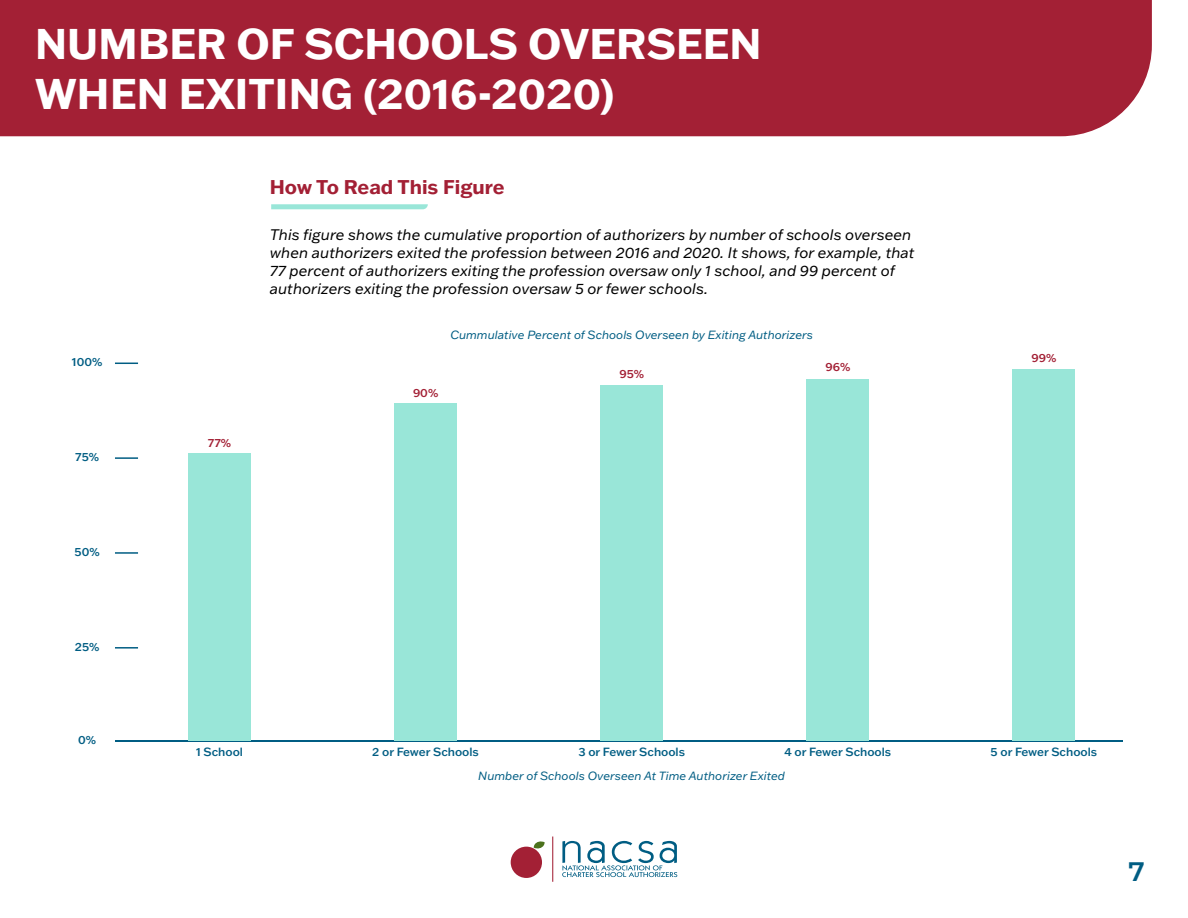
<style>
.page{position:relative;width:1188px;height:918px;background:#fff}
.page>*{position:absolute;margin:0;border:0;box-sizing:border-box;transform-origin:0 0}
.t1{font:700 42px/50.6px "Franklin Gothic ATF";color:#fff}
.t2{font:600 26.7px "Montserrat";color:#005d83}
.t3{font:700 19.5px "Franklin Gothic ATF";color:#a32035}
.t4{font:italic 15px/18px "Franklin Gothic ATF";color:#000}
.t5{font:italic 11.7px "Franklin Gothic ATF";color:#005d83}
.t6{font:500 11.7px "Franklin Gothic ATF";color:#005d83}
.t7{font:500 11.7px "Franklin Gothic ATF";color:#a32035}
</style>
<div class="page">
<div style="left:0;top:0;width:1152px;height:136px;background:#a32035"></div>
<div style="left:511px;top:847px;width:31px;height:31px;background:#a32035;border-radius:50%"></div>
<svg style="left:534px;top:841px;width:11px;height:8px"></svg>
<hr style="left:552px;top:837px;width:1px;height:45px;background:#a32035">
<svg style="left:562px;top:841px;width:115px;height:36px"></svg>
<hr style="left:115px;top:741px;width:1008px;height:1px;background:#005d83">
<div style="left:188px;top:453px;width:63px;height:287px;background:#99e6d8"></div>
<div style="left:394px;top:403px;width:63px;height:337px;background:#99e6d8"></div>
<div style="left:600px;top:385px;width:63px;height:355px;background:#99e6d8"></div>
<div style="left:806px;top:379px;width:63px;height:361px;background:#99e6d8"></div>
<div style="left:1013px;top:369px;width:62px;height:371px;background:#99e6d8"></div>
<hr style="left:115px;top:647px;width:23px;height:2px;background:#005d83">
<hr style="left:115px;top:552px;width:23px;height:2px;background:#005d83">
<hr style="left:115px;top:457px;width:23px;height:2px;background:#005d83">
<svg style="left:115px;top:363px;width:23px;height:1px"></svg>
<svg style="left:271px;top:204px;width:157px;height:5px"></svg>
<h1 class="t1" style="left:35px;top:17px;width:728px">NUMBER OF SCHOOLS OVERSEEN<br>WHEN EXITING (2016-2020)</h1>
<h3 class="t3" style="left:270px;top:174px;width:236px">How To Read This Figure</h3>
<p class="t4" style="left:270px;top:225px;width:646px">This figure shows the cumulative proportion of authorizers by number of schools overseen when authorizers exited the profession between 2016 and 2020. It shows, for example, that 77 percent of authorizers exiting the profession oversaw only 1 school, and 99 percent of authorizers exiting the profession oversaw 5 or fewer schools.</p>
<p class="t6" style="left:72px;top:354px;width:32px">100%</p>
<p class="t6" style="left:75px;top:449px;width:25px">75%</p>
<p class="t6" style="left:75px;top:544px;width:27px">50%</p>
<p class="t7" style="left:208px;top:435px;width:25px">77%</p>
<p class="t7" style="left:413px;top:385px;width:27px">90%</p>
<p class="t5" style="left:450px;top:327px;width:364px">Cummulative Percent of Schools Overseen by Exiting Authorizers</p>
<p class="t7" style="left:619px;top:366px;width:26px">95%</p>
<p class="t7" style="left:825px;top:359px;width:26px">96%</p>
<p class="t7" style="left:1031px;top:350px;width:26px">99%</p>
<p class="t6" style="left:75px;top:639px;width:26px">25%</p>
<p class="t6" style="left:78px;top:732px;width:19px">0%</p>
<p class="t6" style="left:196px;top:744px;width:49px">1 School</p>
<p class="t6" style="left:372px;top:744px;width:108px">2 or Fewer Schools</p>
<p class="t6" style="left:578px;top:744px;width:108px">3 or Fewer Schools</p>
<p class="t5" style="left:478px;top:768px;width:308px">Number of Schools Overseen At Time Authorizer Exited</p>
<p class="t6" style="left:784px;top:744px;width:108px">4 or Fewer Schools</p>
<p class="t6" style="left:991px;top:744px;width:108px">5 or Fewer Schools</p>
<h2 class="t2" style="left:1128px;top:852px;width:18px">7</h2>
</div>
